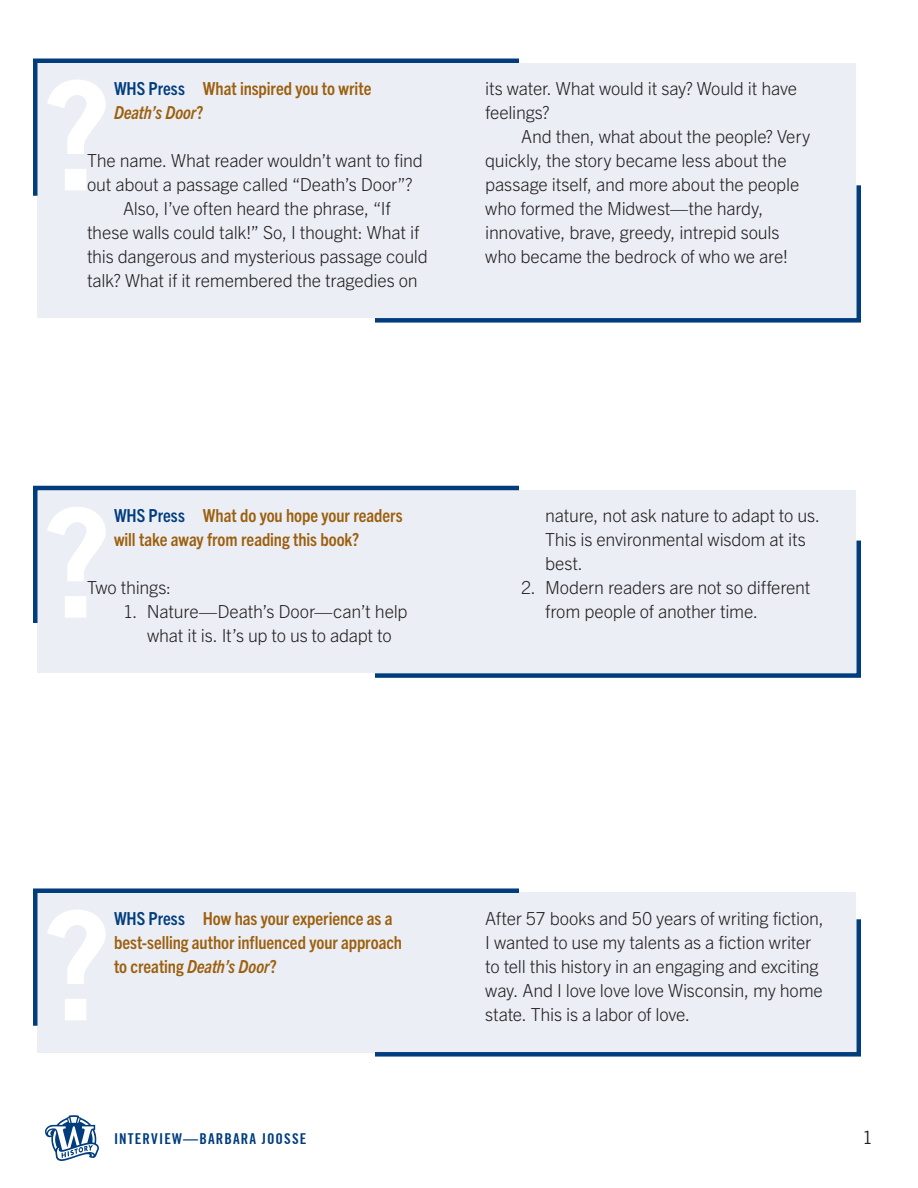
<style>
.page{position:relative;width:918px;height:1188px;background:#fff}
.page>*{position:absolute;margin:0;border:0;box-sizing:border-box;transform-origin:0 0}
.Interview_-_Question{font:700 condensed 18px/24px "Trade Gothic Next LT Pro";letter-spacing:-.005em;color:#9c5f0d}
.Interview_-_Answer_-_last{font:300 18px/24px "Trade Gothic Next LT Pro";letter-spacing:-.01em;color:#231f20}
.Interview_-_Answer_-_mid{font:300 18px/24px "Trade Gothic Next LT Pro";letter-spacing:-.01em;color:#231f20;text-align:center}
.Interview_-_Answer_-_number_list{font:300 18px/24px "Trade Gothic Next LT Pro";letter-spacing:-.015em;color:#231f20}
.Interview_-_Answer_-_single{font:300 18px/24px "Trade Gothic Next LT Pro";letter-spacing:-.01em;color:#231f20}
.Interview_-_Answer_-_first{font:300 18px/24px "Trade Gothic Next LT Pro";letter-spacing:-.01em;color:#231f20}
.t1{font:18px "Trade Gothic LT Std";color:#231f20}
.Running_foot{font:15px "Trade Gothic LT Std Cn 20";letter-spacing:.075em;color:#013d7d}
.s1{color:#013d7d}
.s2{font-style:italic}
</style>
<div class="page">
<div style="left:38px;top:490px;width:818px;height:183px;background:#ebeef5"></div>
<svg style="left:33px;top:485px;width:486px;height:142px"></svg>
<svg style="left:370px;top:536px;width:491px;height:142px"></svg>
<div style="left:38px;top:63px;width:818px;height:255px;background:#ebeef5"></div>
<svg style="left:33px;top:58px;width:486px;height:142px"></svg>
<svg style="left:370px;top:181px;width:491px;height:142px"></svg>
<svg style="left:45px;top:1115px;width:54px;height:46px"></svg>
<div style="left:38px;top:893px;width:818px;height:160px;background:#ebeef5"></div>
<svg style="left:33px;top:888px;width:491px;height:142px"></svg>
<svg style="left:370px;top:915px;width:491px;height:142px"></svg>
<p class="Interview_-_Question" style="left:114px;top:75px;width:259px"><span class="s1">WHS Press</span> What inspired you to write<br><span class="s2">Death’s Door</span>?</p>
<p class="Interview_-_Answer_-_first" style="left:87px;top:147px;width:338px">The name. What reader wouldn’t want to find out about a passage called “Death’s Door”?</p>
<p class="Interview_-_Answer_-_mid" style="left:87px;top:195px;width:342px">Also, I’ve often heard the phrase, “If<br>these walls could talk!” So, I thought: What if this dangerous and mysterious passage could talk? What if it remembered the tragedies on</p>
<p class="Interview_-_Answer_-_mid" style="left:485px;top:75px;width:313px;text-align:left">its water. What would it say? Would it have feelings?</p>
<p class="Interview_-_Answer_-_last" style="left:485px;top:123px;width:326px;text-indent:36px">And then, what about the people? Very quickly, the story became less about the passage itself, and more about the people who formed the Midwest—the hardy, innovative, brave, greedy, intrepid souls who became the bedrock of who we are!</p>
<p class="Interview_-_Question" style="left:114px;top:503px;width:290px"><span class="s1">WHS Press</span> What do you hope your readers will take away from reading this book?</p>
<p class="Interview_-_Answer_-_first" style="left:87px;top:574px;width:86px">Two things:</p>
<p class="Interview_-_Answer_-_number_list" style="left:123px;top:598px;width:286px;text-align:center">1. Nature—Death’s Door—can’t help what it is. It’s up to us to adapt to</p>
<p class="Interview_-_Answer_-_number_list" style="left:545px;top:502px;width:276px">nature, not ask nature to adapt to us.<br>This is environmental wisdom at its best.</p>
<p class="Interview_-_Answer_-_number_list" style="left:545px;top:574px;width:267px;text-indent:-24px">2. Modern readers are not so different from people of another time.</p>
<p class="Interview_-_Question" style="left:114px;top:905px;width:290px"><span class="s1">WHS Press</span> How has your experience as a best-selling author influenced your approach to creating <span class="s2">Death’s Door</span>?</p>
<p class="Interview_-_Answer_-_single" style="left:485px;top:905px;width:340px">After 57 books and 50 years of writing fiction, I wanted to use my talents as a fiction writer to tell this history in an engaging and exciting way. And I love love love Wisconsin, my home state. This is a labor of love.</p>
<p class="Running_foot" style="left:114px;top:1129px;width:194px">INTERVIEW—BARBARA JOOSSE</p>
<p class="t1" style="left:862px;top:1126px;width:12px">1</p>
</div>
